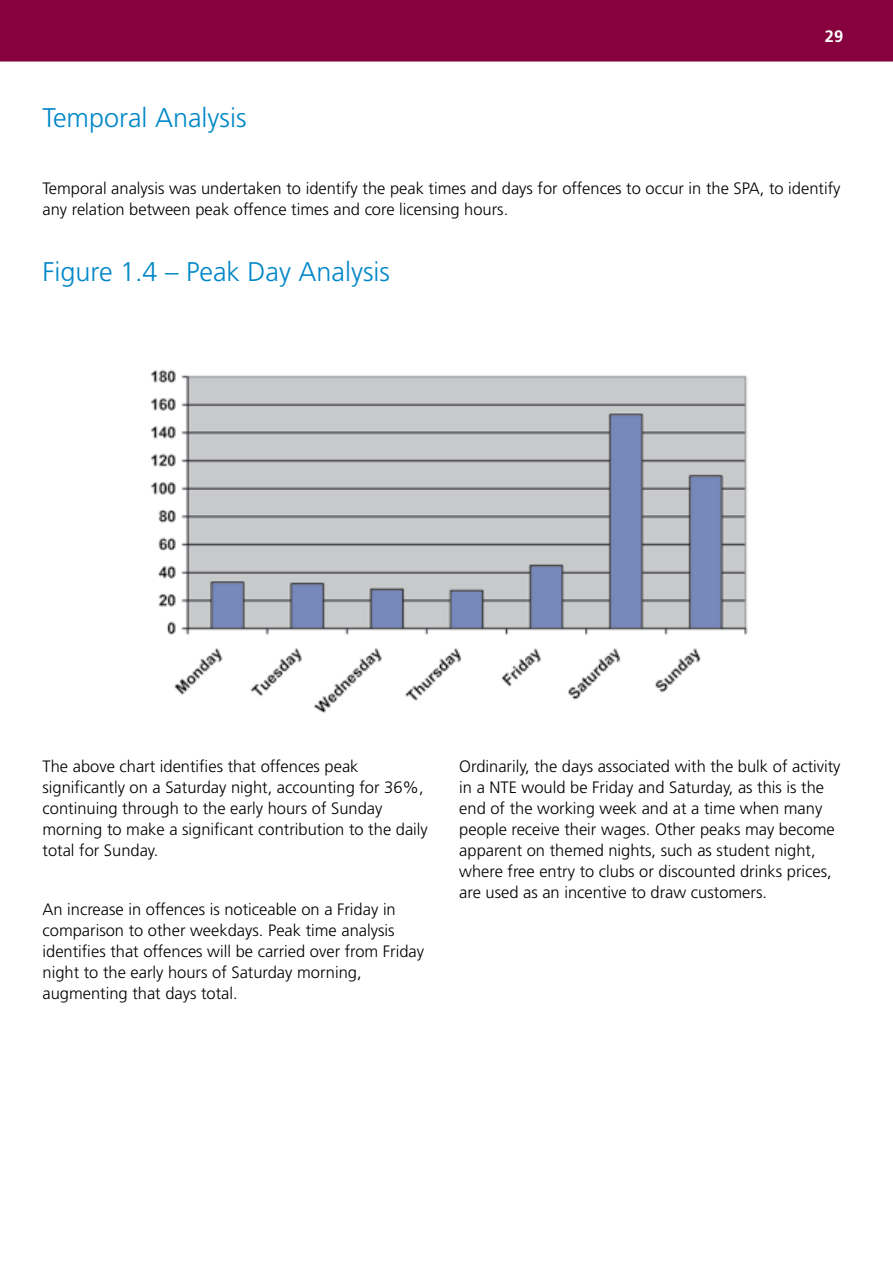
<style>
.page{position:relative;width:893px;height:1263px;background:#fff}
.page>*{position:absolute;margin:0;border:0;box-sizing:border-box;transform-origin:0 0}
.t1{font:300 27px "Frutiger";color:#0087c8}
.t2{font:300 16.5px/21px "Frutiger";color:#000}
.t3{font:700 16.5px "Frutiger";color:#fff}
</style>
<div class="page">
<div style="left:0;top:0;width:893px;height:62px;background:#86013e"></div>
<img style="left:151px;top:369px;width:597px;height:345px">
<h1 class="t1" style="left:43px;top:102px;width:206px">Temporal Analysis</h1>
<p class="t3" style="left:825px;top:27px;width:20px">29</p>
<p class="t2" style="left:43px;top:178px;width:799px">Temporal analysis was undertaken to identify the peak times and days for offences to occur in the SPA, to identify any relation between peak offence times and core licensing hours.</p>
<h1 class="t1" style="left:43px;top:257px;width:349px">Figure 1.4 – Peak Day Analysis</h1>
<p class="t2" style="left:43px;top:756px;width:387px">The above chart identifies that offences peak significantly on a Saturday night, accounting for 36%, continuing through to the early hours of Sunday morning to make a significant contribution to the daily total for Sunday.</p>
<p class="t2" style="left:43px;top:899px;width:383px">An increase in offences is noticeable on a Friday in comparison to other weekdays. Peak time analysis identifies that offences will be carried over from Friday night to the early hours of Saturday morning, augmenting that days total.</p>
<p class="t2" style="left:459px;top:756px;width:383px">Ordinarily, the days associated with the bulk of activity in a NTE would be Friday and Saturday, as this is the end of the working week and at a time when many people receive their wages. Other peaks may become apparent on themed nights, such as student night, where free entry to clubs or discounted drinks prices, are used as an incentive to draw customers.</p>
</div>
